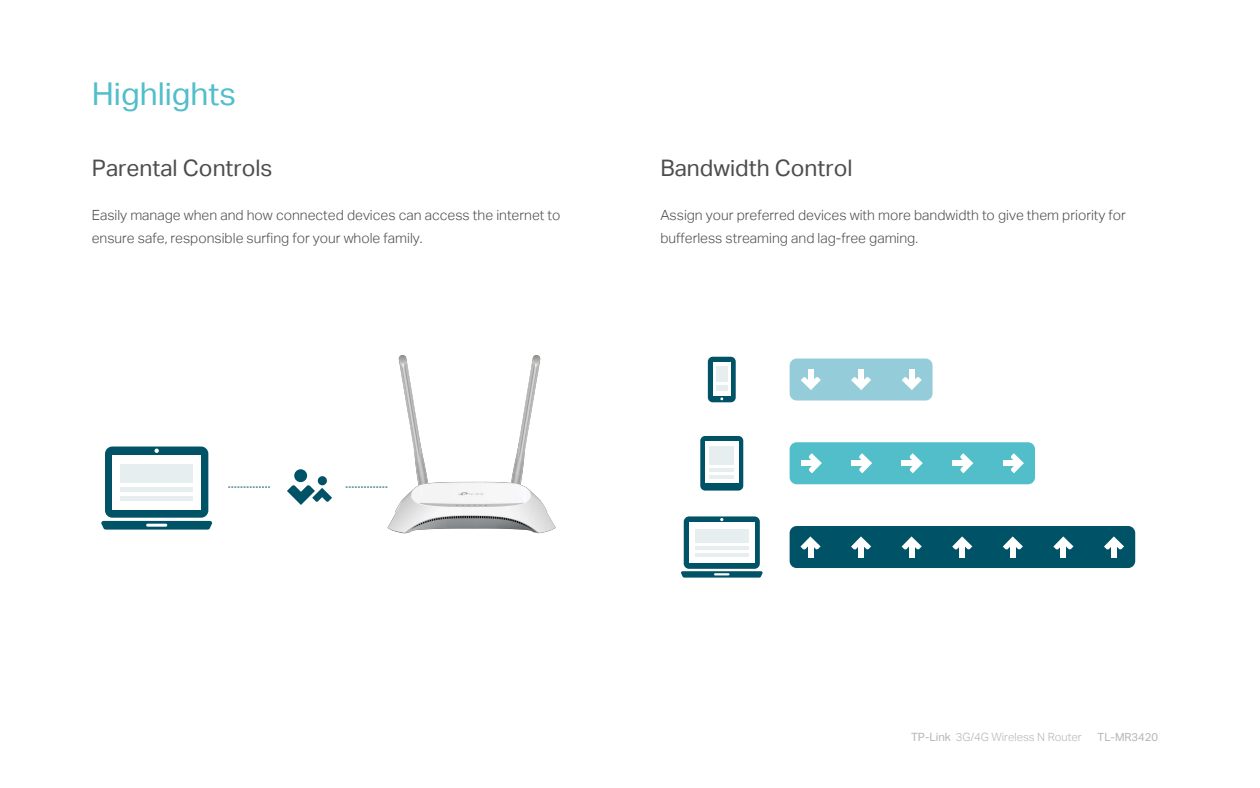
<style>
.page{position:relative;width:1260px;height:788px;background:#fff}
.page>*{position:absolute;margin:0;border:0;box-sizing:border-box;transform-origin:0 0}
.t1{font:31.5px "TP Link Aktiv Regular";color:#51beca}
.t2{font:22.75px "TP Link Aktiv Regular";color:#4d4d4d}
.t3{font:14px/22.8px "TP Link Aktiv Light";color:#4d4d4d}
.t4{font:11.38px "TP Link Aktiv Light";color:#b5b5b5}
.t5{font:11.2px "TP Link Aktiv Regular";color:#b5b5b5}
.s1{font-family:"TP Link Aktiv Regular"}
</style>
<div class="page">
<svg style="left:101px;top:521px;width:111px;height:8px"></svg>
<div style="left:105px;top:446px;width:103px;height:71px;background:#005267;border-radius:7px"></div>
<div style="left:112px;top:454px;width:89px;height:55px;background:#fff"></div>
<hr style="left:146px;top:523px;width:21px;height:3px;background:#fff">
<svg style="left:155px;top:448px;width:4px;height:5px"></svg>
<div style="left:120px;top:463px;width:73px;height:19px;background:#e6eef0"></div>
<div style="left:120px;top:487px;width:73px;height:5px;background:#e6eef0"></div>
<div style="left:120px;top:496px;width:73px;height:5px;background:#e6eef0"></div>
<img style="left:362px;top:355px;width:194px;height:179px">
<div style="left:294px;top:469px;width:13px;height:13px;background:#005267;border-radius:50%"></div>
<div style="left:318px;top:476px;width:9px;height:9px;background:#005267;border-radius:50%"></div>
<svg style="left:287px;top:485px;width:45px;height:20px"></svg>
<svg style="left:228px;top:486px;width:42px;height:1px"></svg>
<svg style="left:345px;top:486px;width:42px;height:1px"></svg>
<div style="left:790px;top:442px;width:245px;height:42px;background:#51beca;border-radius:7px"></div>
<svg style="left:809px;top:453px;width:13px;height:20px"></svg>
<div style="left:801px;top:460px;width:14px;height:6px;background:#fff"></div>
<svg style="left:1011px;top:453px;width:13px;height:20px"></svg>
<div style="left:1003px;top:460px;width:14px;height:6px;background:#fff"></div>
<svg style="left:960px;top:453px;width:13px;height:20px"></svg>
<div style="left:952px;top:460px;width:15px;height:6px;background:#fff"></div>
<svg style="left:910px;top:453px;width:13px;height:20px"></svg>
<div style="left:902px;top:460px;width:14px;height:6px;background:#fff"></div>
<svg style="left:859px;top:453px;width:13px;height:20px"></svg>
<div style="left:851px;top:460px;width:15px;height:6px;background:#fff"></div>
<div style="left:700px;top:436px;width:43px;height:54px;background:#005267;border-radius:5px"></div>
<div style="left:705px;top:441px;width:33px;height:41px;background:#fff"></div>
<div style="left:710px;top:446px;width:24px;height:18px;background:#e6eef0"></div>
<hr style="left:710px;top:468px;width:24px;height:4px;background:#e6eef0">
<hr style="left:710px;top:475px;width:24px;height:4px;background:#e6eef0">
<div style="left:790px;top:358px;width:143px;height:42px;background:#94cdd9;border-radius:7px"></div>
<svg style="left:801px;top:377px;width:20px;height:13px"></svg>
<div style="left:808px;top:369px;width:6px;height:14px;background:#fff"></div>
<svg style="left:902px;top:377px;width:20px;height:13px"></svg>
<div style="left:909px;top:369px;width:6px;height:14px;background:#fff"></div>
<svg style="left:851px;top:377px;width:20px;height:13px"></svg>
<div style="left:858px;top:369px;width:6px;height:14px;background:#fff"></div>
<div style="left:708px;top:357px;width:28px;height:45px;background:#005267;border-radius:5px"></div>
<div style="left:713px;top:362px;width:18px;height:33px;background:#fff"></div>
<div style="left:716px;top:366px;width:11px;height:16px;background:#e6eef0"></div>
<div style="left:716px;top:386px;width:11px;height:5px;background:#e6eef0"></div>
<svg style="left:790px;top:526px;width:345px;height:42px"></svg>
<div style="left:858px;top:543px;width:6px;height:14px;background:#fff"></div>
<div style="left:684px;top:516px;width:76px;height:52px;background:#005267;border-radius:5px"></div>
<div style="left:689px;top:522px;width:65px;height:41px;background:#fff"></div>
<svg style="left:681px;top:571px;width:82px;height:6px"></svg>
<div style="left:695px;top:529px;width:54px;height:14px;background:#e6eef0"></div>
<hr style="left:695px;top:546px;width:54px;height:3px;background:#005267">
<hr style="left:695px;top:553px;width:54px;height:3px;background:#005267">
<h1 class="t1" style="left:92px;top:82px;width:146px">Highlights</h1>
<h2 class="t2" style="left:92px;top:158px;width:182px">Parental Controls</h2>
<h2 class="t2" style="left:660px;top:158px;width:194px">Bandwidth Control</h2>
<p class="t3" style="left:92px;top:204px;width:470px">Easily manage when and how connected devices can access the internet to ensure safe, responsible surfing for your whole family.</p>
<p class="t3" style="left:660px;top:204px;width:467px">Assign your preferred devices with more bandwidth to give them priority for bufferless streaming and lag-free gaming.</p>
<p class="t4" style="left:911px;top:730px;width:172px"><span class="s1">TP-Link</span> 3G/4G Wireless N Router</p>
<p class="t5" style="left:1098px;top:732px;width:62px">TL-MR3420</p>
</div>
